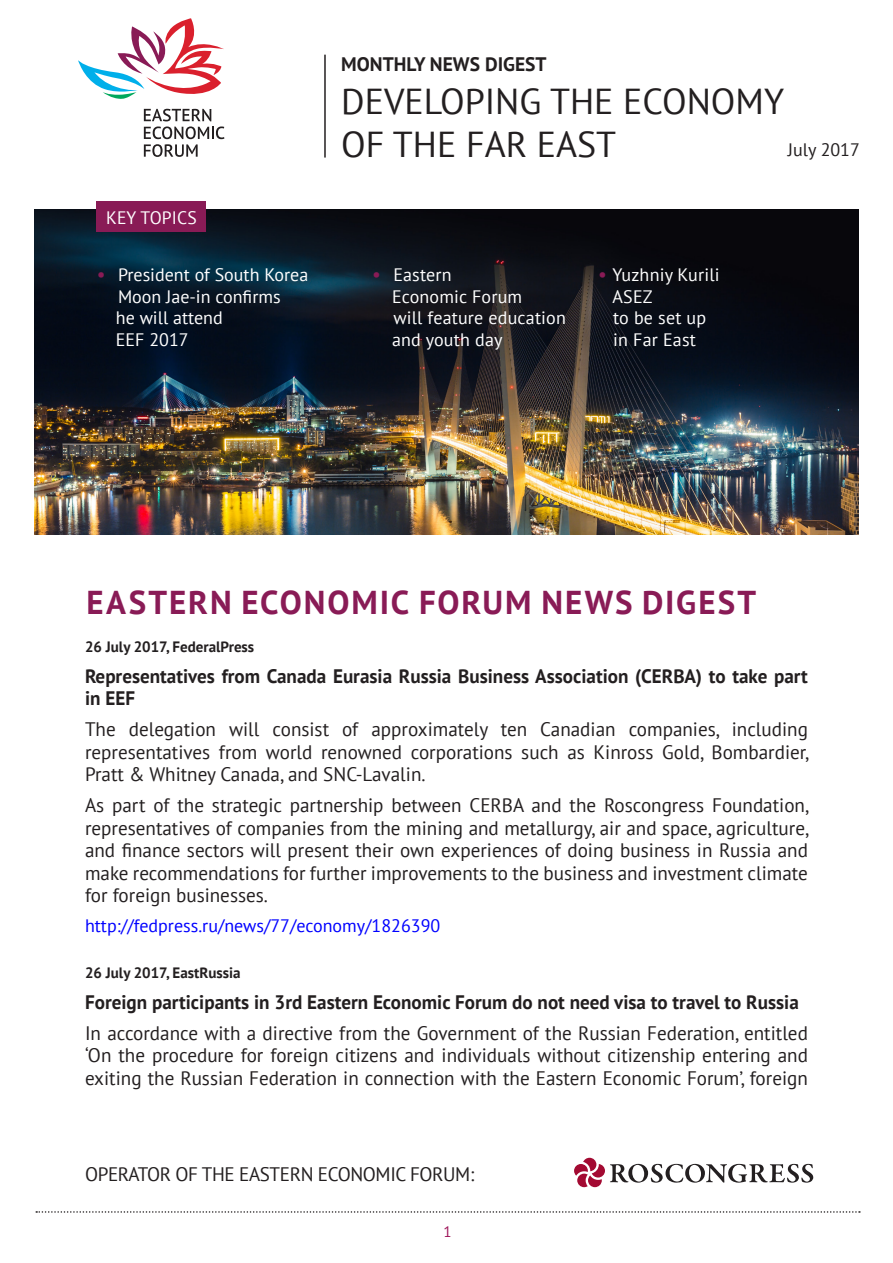
<style>
.page{position:relative;width:893px;height:1263px;background:#fff}
.page>*{position:absolute;margin:0;border:0;box-sizing:border-box;transform-origin:0 0}
.t1{font:36px/43.2px "PT Sans";color:#231f20}
.zag{font:700 33px "PT Sans";letter-spacing:.06em;color:#891b56}
.main_text{font:19.5px/22.5px "PT Sans";color:#231f20;text-align:justify}
.headline_lvl_2{font:700 19.5px/22.5px "PT Sans";color:#231f20}
.main_text-2{font:19.5px "PT Sans";letter-spacing:-.02em;color:#231f20}
.main_text-3{font:18px/21.6px "PT Sans";letter-spacing:.01em;color:#fff;text-align:center}
.Normal__Web{font:18px "PT Sans";color:#00f}
.t2{font:18px "PT Sans";color:#231f20}
.data{font:700 15px "PT Sans";color:#231f20}
.t3{font:15px "PT Sans";color:#9e1459}
.s1{font-size:19.5px;color:#891b56}
</style>
<div class="page">
<svg style="left:36px;top:1211px;width:824px;height:2px"></svg>
<img style="left:34px;top:209px;width:825px;height:326px">
<hr style="left:324px;top:55px;width:2px;height:103px;background:#231f20">
<svg style="left:78px;top:18px;width:146px;height:81px"></svg>
<svg style="left:144px;top:109px;width:80px;height:48px"></svg>
<div style="left:97px;top:201px;width:109px;height:31px;background:#891b56"></div>
<svg style="left:574px;top:1158px;width:239px;height:29px"></svg>
<p class="main_text-3" style="left:106px;top:207px;width:92px">KEY TOPICS</p>
<p class="main_text-3" style="left:97px;top:263px;width:213px"><span class="s1">•</span> President of South Korea<br>Moon Jae-in confirms</p>
<p class="main_text-3" style="left:116px;top:307px;width:108px">he will attend</p>
<p class="main_text-3" style="left:116px;top:328px;width:74px">EEF 2017</p>
<p class="headline_lvl_2" style="left:341px;top:52px;width:207px">MONTHLY NEWS DIGEST</p>
<p class="t1" style="left:341px;top:79px;width:444px">DEVELOPING THE ECONOMY<br>OF THE FAR EAST</p>
<p class="t2" style="left:788px;top:139px;width:73px">July 2017</p>
<p class="main_text-3" style="left:372px;top:263px;width:81px"><span class="s1">•</span> Eastern</p>
<p class="main_text-3" style="left:392px;top:285px;width:175px;text-align:left">Economic Forum<br>will feature education</p>
<p class="main_text-3" style="left:392px;top:328px;width:112px">and youth day</p>
<p class="main_text-3" style="left:598px;top:263px;width:123px"><span class="s1">•</span> Yuzhniy Kurili</p>
<p class="main_text-3" style="left:613px;top:285px;width:42px">ASEZ</p>
<p class="main_text-3" style="left:613px;top:307px;width:95px">to be set up</p>
<p class="main_text-3" style="left:613px;top:328px;width:84px">in Far East</p>
<p class="zag" style="left:86px;top:581px;width:671px">EASTERN ECONOMIC FORUM NEWS DIGEST</p>
<p class="data" style="left:85px;top:636px;width:171px">26 July 2017, FederalPress</p>
<p class="headline_lvl_2" style="left:85px;top:664px;width:724px">Representatives from Canada Eurasia Russia Business Association (CERBA) to take part in EEF</p>
<p class="main_text" style="left:85px;top:717px;width:726px">The delegation will consist of approximately ten Canadian companies, including representatives from world renowned corporations such as Kinross Gold, Bombardier, Pratt &amp; Whitney Canada, and SNC-Lavalin.</p>
<p class="main_text" style="left:85px;top:793px;width:726px">As part of the strategic partnership between CERBA and the Roscongress Foundation, representatives of companies from the mining and metallurgy, air and space, agriculture, and finance sectors will present their own experiences of doing business in Russia and make recommendations for further improvements to the business and investment climate for foreign businesses.</p>
<p class="Normal__Web" style="left:85px;top:914px;width:357px">http://fedpress.ru/news/77/economy/1826390</p>
<p class="data" style="left:85px;top:963px;width:157px">26 July 2017, EastRussia</p>
<p class="headline_lvl_2" style="left:85px;top:990px;width:715px">Foreign participants in 3rd Eastern Economic Forum do not need visa to travel to Russia</p>
<p class="main_text" style="left:85px;top:1021px;width:724px">In accordance with a directive from the Government of the Russian Federation, entitled ‘On the procedure for foreign citizens and individuals without citizenship entering and exiting the Russian Federation in connection with the Eastern Economic Forum’, foreign</p>
<p class="main_text-2" style="left:85px;top:1162px;width:391px">OPERATOR OF THE EASTERN ECONOMIC FORUM:</p>
<p class="t3" style="left:443px;top:1222px;width:10px">1</p>
</div>
